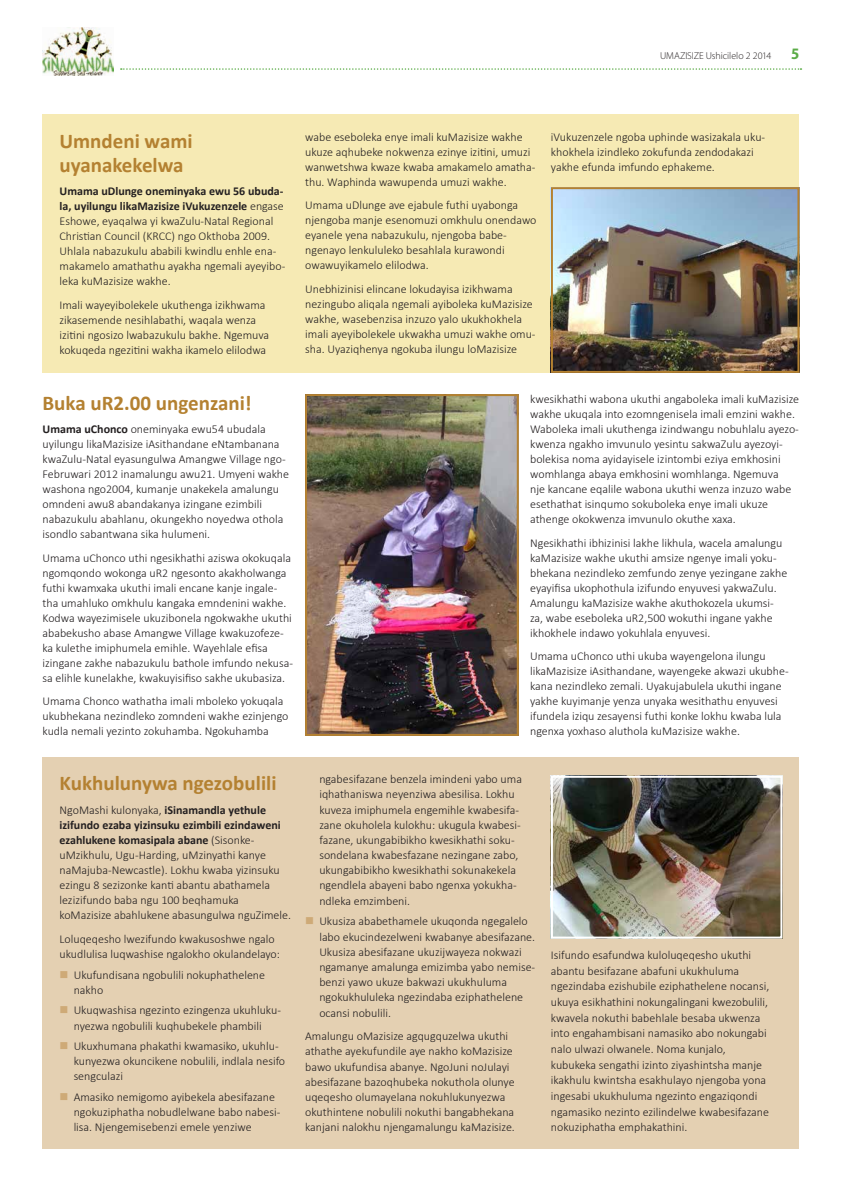
<style>
.page{position:relative;width:842px;height:1191px;background:#fff}
.page>*{position:absolute;margin:0;border:0;box-sizing:border-box;transform-origin:0 0}
.t1{font:700 21px/24px "Calibri";color:#b48131}
.t2{font:300 12px/15px "Calibri";color:#231f20}
.t3{font:300 10px "Myriad Pro";letter-spacing:-.01em;color:#231f20}
.s1{font-weight:700;font-stretch:semi-condensed;font-size:16px;color:#5bac47}
.s2{font-weight:700}
</style>
<div class="page">
<img style="left:43px;top:27px;width:70px;height:49px">
<svg style="left:121px;top:68px;width:680px;height:2px"></svg>
<div style="left:43px;top:115px;width:756px;height:258px;background:#f6eab4"></div>
<img style="left:554px;top:190px;width:242px;height:180px">
<div style="left:551px;top:187px;width:248px;height:186px;border:2px solid #b48131"></div>
<img style="left:308px;top:397px;width:208px;height:336px">
<div style="left:305px;top:394px;width:214px;height:342px;border:2px solid #b48131"></div>
<div style="left:43px;top:757px;width:756px;height:391px;background:#e4d0b2"></div>
<img style="left:554px;top:778px;width:225px;height:157px">
<div style="left:551px;top:775px;width:231px;height:163px;border:2px solid #fff"></div>
<p class="t3" style="left:660px;top:49px;width:141px">UMAZISIZE Ushicilelo 2 2014 <span class="s1">5</span></p>
<h1 class="t1" style="left:60px;top:129px;width:135px">Umndeni wami uyanakekelwa</h1>
<p class="t2" style="left:60px;top:183px;width:227px"><span class="s2">Umama uDlunge oneminyaka ewu 56 ubuda&shy;la, uyilungu likaMazisize iVukuzenzele</span> engase Eshowe, eyaqalwa yi kwaZulu-Natal Regional Christian Council (KRCC) ngo Okthoba 2009.<br>Uhlala nabazukulu ababili kwindlu enhle ena&shy;makamelo amathathu ayakha ngemali ayeyibo&shy;leka kuMazisize wakhe.</p>
<p class="t2" style="left:60px;top:297px;width:211px">Imali wayeyibolekele ukuthenga izikhwama zikasemende nesihlabathi, waqala wenza izitini ngosizo lwabazukulu bakhe. Ngemuva kokuqeda ngezitini wakha ikamelo elilodwa</p>
<p class="t2" style="left:305px;top:129px;width:232px">wabe eseboleka enye imali kuMazisize wakhe ukuze aqhubeke nokwenza ezinye izitini, umuzi wanwetshwa kwaze kwaba amakamelo amatha&shy;thu. Waphinda wawupenda umuzi wakhe.</p>
<p class="t2" style="left:305px;top:198px;width:233px">Umama uDlunge ave ejabule futhi uyabonga njengoba manje esenomuzi omkhulu onendawo eyanele yena nabazukulu, njengoba babe&shy;ngenayo lenkululeko besahlala kurawondi owawuyikamelo elilodwa.</p>
<p class="t2" style="left:305px;top:281px;width:232px">Unebhizinisi elincane lokudayisa izikhwama nezingubo aliqala ngemali ayiboleka kuMazisize wakhe, wasebenzisa inzuzo yalo ukukhokhela imali ayeyibolekele ukwakha umuzi wakhe omu&shy;sha. Uyaziqhenya ngokuba ilungu loMazisize</p>
<p class="t2" style="left:551px;top:129px;width:216px">iVukuzenzele ngoba uphinde wasizakala uku&shy;khokhela izindleko zokufunda zendodakazi yakhe efunda imfundo ephakeme.</p>
<h1 class="t1" style="left:43px;top:391px;width:211px">Buka uR2.00 ungenzani!</h1>
<p class="t2" style="left:43px;top:422px;width:248px"><span class="s2">Umama uChonco</span> oneminyaka ewu54 ubudala uyilungu likaMazisize iAsithandane eNtambanana kwaZulu-Natal eyasungulwa Amangwe Village ngo-Februwari 2012 inamalungu awu21. Umyeni wakhe washona ngo2004, kumanje unakekela amalungu omndeni awu8 abandakanya izingane ezimbili nabazukulu abahlanu, okungekho noyedwa othola isondlo sabantwana sika hulumeni.</p>
<p class="t2" style="left:43px;top:550px;width:252px">Umama uChonco uthi ngesikhathi aziswa okokuqala ngomqondo wokonga uR2 ngesonto akakholwanga futhi kwamxaka ukuthi imali encane kanje ingale&shy;tha umahluko omkhulu kangaka emndenini wakhe.<br>Kodwa wayezimisele ukuzibonela ngokwakhe ukuthi ababekusho abase Amangwe Village kwakuzofeze&shy;ka kulethe imiphumela emihle. Wayehlale efisa izingane zakhe nabazukulu bathole imfundo nekusa&shy;sa elihle kunelakhe, kwakuyisifiso sakhe ukubasiza.</p>
<p class="t2" style="left:43px;top:694px;width:247px">Umama Chonco wathatha imali mboleko yokuqala ukubhekana nezindleko zomndeni wakhe ezinjengo kudla nemali yezinto zokuhamba. Ngokuhamba</p>
<p class="t2" style="left:530px;top:391px;width:270px">kwesikhathi wabona ukuthi angaboleka imali kuMazisize wakhe ukuqala into ezomngenisela imali emzini wakhe.<br>Waboleka imali ukuthenga izindwangu nobuhlalu ayezo&shy;kwenza ngakho imvunulo yesintu sakwaZulu ayezoyi&shy;bolekisa noma ayidayisele izintombi eziya emkhosini womhlanga abaya emkhosini womhlanga. Ngemuva<br>nje kancane eqalile wabona ukuthi wenza inzuzo wabe esethathat isinqumo sokuboleka enye imali ukuze athenge okokwenza imvunulo okuthe xaxa.</p>
<p class="t2" style="left:530px;top:535px;width:259px">Ngesikhathi ibhizinisi lakhe likhula, wacela amalungu kaMazisize wakhe ukuthi amsize ngenye imali yoku&shy;bhekana nezindleko zemfundo zenye yezingane zakhe eyayifisa ukophothula izifundo enyuvesi yakwaZulu.<br>Amalungu kaMazisize wakhe akuthokozela ukumsi&shy;za, wabe eseboleka uR2,500 wokuthi ingane yakhe ikhokhele indawo yokuhlala enyuvesi.</p>
<p class="t2" style="left:530px;top:648px;width:260px">Umama uChonco uthi ukuba wayengelona ilungu likaMazisize iAsithandane, wayengeke akwazi ukubhe&shy;kana nezindleko zemali. Uyakujabulela ukuthi ingane yakhe kuyimanje yenza unyaka wesithathu enyuvesi ifundela iziqu zesayensi futhi konke lokhu kwaba lula ngenxa yoxhaso aluthola kuMazisize wakhe.</p>
<h1 class="t1" style="left:60px;top:771px;width:218px">Kukhulunywa ngezobulili</h1>
<p class="t2" style="left:60px;top:802px;width:233px">NgoMashi kulonyaka, <span class="s2">iSinamandla yethule izifundo ezaba yizinsuku ezimbili ezindaweni ezahlukene komasipala abane</span> (Sisonke&shy;uMzikhulu, Ugu-Harding, uMzinyathi kanye naMajuba-Newcastle). Lokhu kwaba yizinsuku ezingu 8 sezizonke kanti abantu abathamela lezizifundo baba ngu 100 beqhamuka koMazisize abahlukene abasungulwa nguZimele.</p>
<p class="t2" style="left:60px;top:931px;width:222px">Loluqeqesho lwezifundo kwakusoshwe ngalo ukudlulisa luqwashise ngalokho okulandelayo:</p>
<p class="t2" style="left:74px;top:967px;width:193px">Ukufundisana ngobulili nokuphathelene nakho</p>
<p class="t2" style="left:74px;top:1002px;width:209px">Ukuqwashisa ngezinto ezingenza ukuhluku&shy;nyezwa ngobulili kuqhubekele phambili</p>
<p class="t2" style="left:74px;top:1038px;width:213px">Ukuxhumana phakathi kwamasiko, ukuhlu&shy;kunyezwa okuncikene nobulili, indlala nesifo sengculazi</p>
<p class="t2" style="left:74px;top:1089px;width:208px">Amasiko nemigomo ayibekela abesifazane ngokuziphatha nobudlelwane babo nabesi&shy;lisa. Njengemisebenzi emele yenziwe</p>
<p class="t2" style="left:319px;top:771px;width:204px">ngabesifazane benzela imindeni yabo uma iqhathaniswa neyenziwa abesilisa. Lokhu kuveza imiphumela engemihle kwabesifa&shy;zane okuholela kulokhu: ukugula kwabesi&shy;fazane, ukungabibikho kwesikhathi soku&shy;sondelana kwabesfazane nezingane zabo, ukungabibikho kwesikhathi sokunakekela ngendlela abayeni babo ngenxa yokukha&shy;ndleka emzimbeni.</p>
<p class="t2" style="left:319px;top:913px;width:217px">Ukusiza ababethamele ukuqonda ngegalelo labo ekucindezelweni kwabanye abesifazane.<br>Ukusiza abesifazane ukuzijwayeza nokwazi ngamanye amalunga emizimba yabo nemise&shy;benzi yawo ukuze bakwazi ukukhuluma ngokukhululeka ngezindaba eziphathelene ocansi nobulili.</p>
<p class="t2" style="left:305px;top:1028px;width:211px">Amalungu oMazisize agqugquzelwa ukuthi athathe ayekufundile aye nakho koMazisize bawo ukufundisa abanye. NgoJuni noJulayi abesifazane bazoqhubeka nokuthola olunye uqeqesho olumayelana nokuhlukunyezwa okuthintene nobulili nokuthi bangabhekana kanjani nalokhu njengamalungu kaMazisize.</p>
<p class="t2" style="left:551px;top:947px;width:220px;line-height:15.7px">Isifundo esafundwa kuloluqeqesho ukuthi abantu besifazane abafuni ukukhuluma ngezindaba ezishubile eziphathelene nocansi, ukuya esikhathini nokungalingani kwezobulili, kwavela nokuthi babehlale besaba ukwenza into engahambisani namasiko abo nokungabi nalo ulwazi olwanele. Noma kunjalo, kubukeka sengathi izinto ziyashintsha manje ikakhulu kwintsha esakhulayo njengoba yona ingesabi ukukhuluma ngezinto engaziqondi ngamasiko nezinto ezilindelwe kwabesifazane nokuziphatha emphakathini.</p>
</div>
